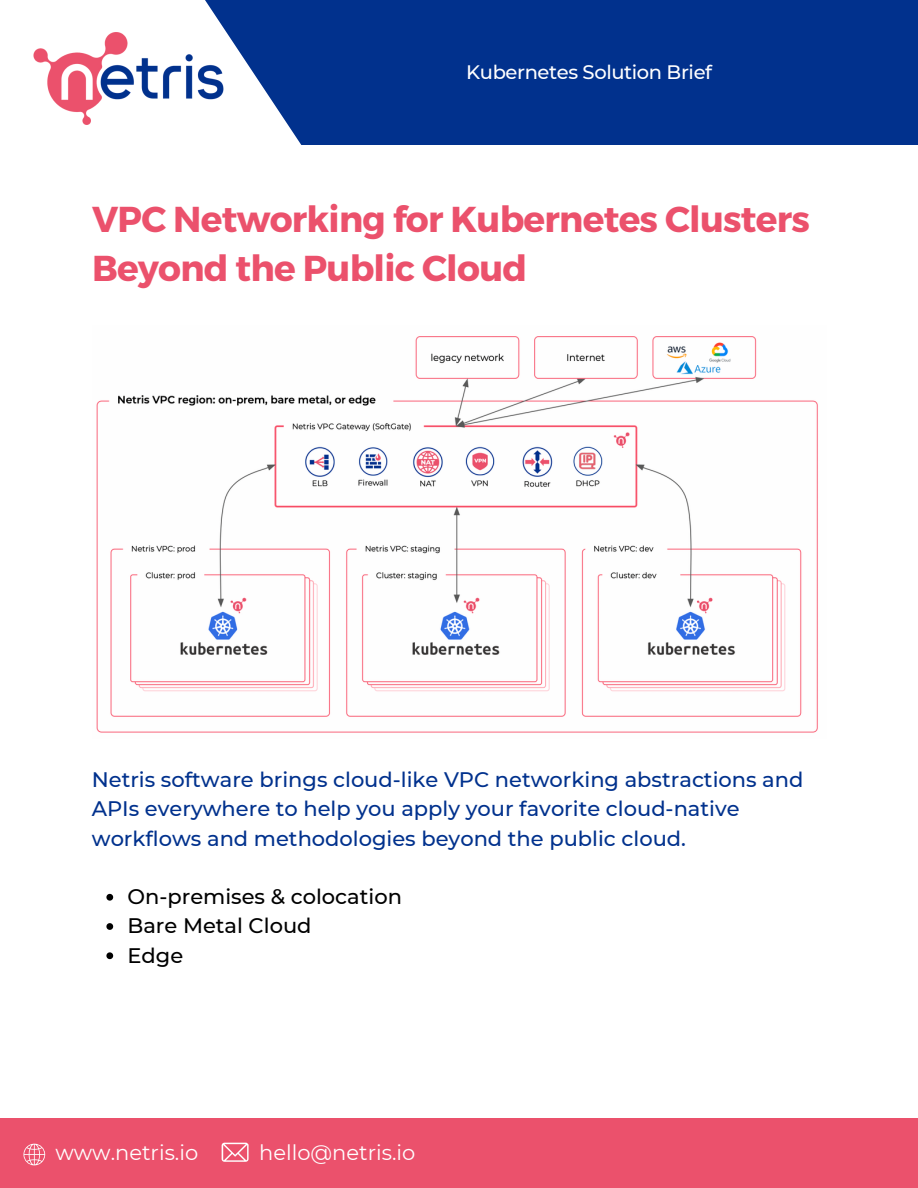
<style>
.page{position:relative;width:918px;height:1188px;background:#fff}
.page>*{position:absolute;margin:0;border:0;box-sizing:border-box;transform-origin:0 0}
.t1{font:700 36px/49.5px "Montserrat";letter-spacing:-.02em;color:#eb516c}
.t2{font:500 21px/29.2px "Montserrat";color:#01318d}
.t3{font:500 21px/29.2px "Montserrat";color:#000}
.t4{font:21px "Montserrat";color:#fff}
.t5{font:500 19.5px "Montserrat";letter-spacing:-.02em;color:#fff}
</style>
<div class="page">
<div style="left:0;top:0;width:918px;height:145px;background:#01318d"></div>
<svg style="left:201px;top:0;width:101px;height:145px"></svg>
<div style="left:0;top:0;width:201px;height:196px;background:#fff"></div>
<img style="left:33px;top:29px;width:194px;height:98px">
<div style="left:0;top:1118px;width:918px;height:70px;background:#eb516c"></div>
<svg style="left:23px;top:1143px;width:23px;height:23px"></svg>
<svg style="left:222px;top:1143px;width:27px;height:19px"></svg>
<img style="left:96px;top:336px;width:722px;height:397px">
<svg style="left:106px;top:894px;width:7px;height:7px"></svg>
<svg style="left:106px;top:923px;width:7px;height:7px"></svg>
<svg style="left:106px;top:952px;width:7px;height:7px"></svg>
<p class="t5" style="left:466px;top:60px;width:247px">Kubernetes Solution Brief</p>
<h1 class="t1" style="left:92px;top:192px;width:719px">VPC Networking for Kubernetes Clusters<br>Beyond the Public Cloud</h1>
<p class="t2" style="left:92px;top:765px;width:713px">Netris software brings cloud-like VPC networking abstractions and<br>APIs everywhere to help you apply your favorite cloud-native workflows and methodologies beyond the public cloud.</p>
<p class="t3" style="left:127px;top:882px;width:276px">On-premises &amp; colocation<br>Bare Metal Cloud<br>Edge</p>
<p class="t4" style="left:55px;top:1140px;width:144px">www.netris.io</p>
<p class="t4" style="left:259px;top:1139px;width:158px">hello@netris.io</p>
</div>
